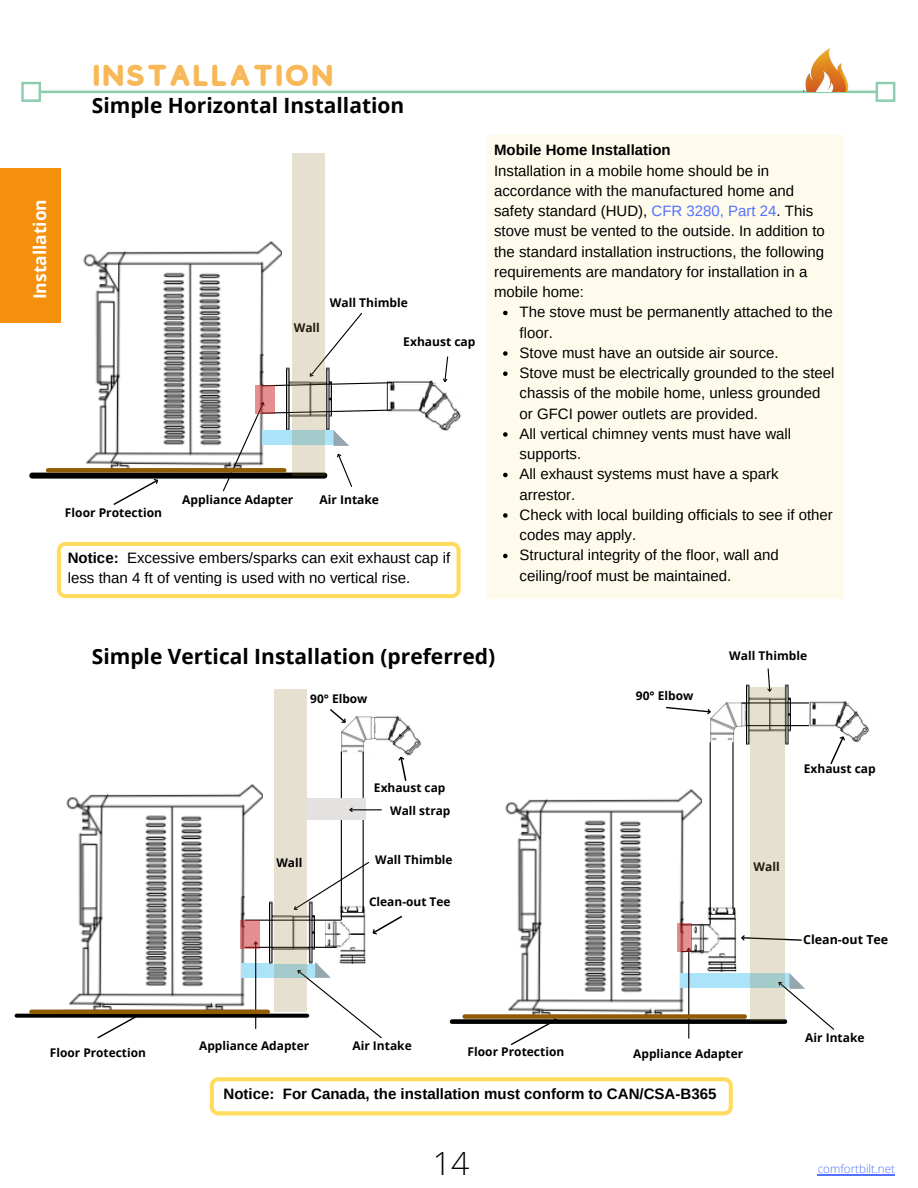
<style>
.page{position:relative;width:918px;height:1188px;background:#fff}
.page>*{position:absolute;margin:0;border:0;box-sizing:border-box;transform-origin:0 0}
.t1{font:300 31.95px "Open Sans";color:#000}
.t2{font:30px "Studly";color:#f8b858}
.t3{font:700 21px "Open Sans";color:#000}
.t4{font:700 17.4px "Open Sans";color:#fff}
.t5{font:15px/20.2px "Arimo";color:#000}
.t6{font:700 15px "Arimo";color:#000}
.t7{font:700 12.45px "Open Sans";color:#000}
.t8{font:700 12px "Open Sans";color:#000}
.t9{font:300 11.7px "Open Sans";color:#5271ff}
.s1{font-weight:700}
.s2{color:#5271ff}
</style>
<div class="page">
<svg style="left:21px;top:82px;width:874px;height:20px"></svg>
<img style="left:804px;top:49px;width:45px;height:43px">
<div style="left:0;top:169px;width:61px;height:154px;background:#f4900c"></div>
<img style="left:375px;top:716px;width:46px;height:40px">
<img style="left:64px;top:785px;width:200px;height:225px">
<div style="left:241px;top:963px;width:76px;height:15px;background:#abe3f9"></div>
<img style="left:341px;top:716px;width:34px;height:38px">
<img style="left:270px;top:902px;width:45px;height:62px">
<img style="left:325px;top:938px;width:41px;height:24px">
<hr style="left:341px;top:752px;width:1px;height:168px;background:#000">
<hr style="left:363px;top:752px;width:1px;height:160px;background:#000">
<hr style="left:245px;top:920px;width:96px;height:1px;background:#000">
<hr style="left:245px;top:947px;width:91px;height:1px;background:#000">
<svg style="left:17px;top:1014px;width:277px;height:4px"></svg>
<img style="left:505px;top:790px;width:197px;height:224px">
<div style="left:680px;top:973px;width:110px;height:15px;background:#abe3f9"></div>
<img style="left:710px;top:702px;width:35px;height:40px">
<img style="left:747px;top:685px;width:44px;height:60px">
<img style="left:692px;top:907px;width:44px;height:65px">
<hr style="left:710px;top:743px;width:1px;height:181px;background:#000">
<hr style="left:732px;top:743px;width:2px;height:166px;background:#000">
<hr style="left:742px;top:702px;width:74px;height:2px;background:#000">
<hr style="left:747px;top:725px;width:69px;height:1px;background:#000">
<div style="left:452px;top:1019px;width:333px;height:5px;background:#000"></div>
<img style="left:810px;top:701px;width:59px;height:42px">
<svg style="left:692px;top:924px;width:18px;height:1px"></svg>
<svg style="left:396px;top:755px;width:11px;height:26px"></svg>
<svg style="left:307px;top:861px;width:95px;height:77px"></svg>
<svg style="left:330px;top:709px;width:19px;height:17px"></svg>
<svg style="left:829px;top:734px;width:19px;height:31px"></svg>
<svg style="left:766px;top:668px;width:7px;height:19px"></svg>
<svg style="left:666px;top:706px;width:46px;height:10px"></svg>
<svg style="left:741px;top:935px;width:61px;height:6px"></svg>
<svg style="left:96px;top:1009px;width:49px;height:30px"></svg>
<svg style="left:510px;top:1019px;width:50px;height:26px"></svg>
<img style="left:386px;top:380px;width:75px;height:51px">
<img style="left:83px;top:241px;width:199px;height:227px">
<img style="left:287px;top:387px;width:45px;height:13px">
<div style="left:32px;top:473px;width:293px;height:5px;background:#000"></div>
<svg style="left:441px;top:356px;width:8px;height:28px"></svg>
<svg style="left:261px;top:312px;width:132px;height:75px"></svg>
<svg style="left:112px;top:478px;width:49px;height:27px"></svg>
<hr style="left:255px;top:942px;width:1px;height:87px;background:#000">
<hr style="left:688px;top:949px;width:1px;height:89px;background:#000">
<svg style="left:680px;top:946px;width:24px;height:7px"></svg>
<svg style="left:294px;top:962px;width:88px;height:77px"></svg>
<svg style="left:775px;top:973px;width:60px;height:57px"></svg>
<div style="left:487px;top:136px;width:357px;height:463px;background:#fffbec"></div>
<svg style="left:57px;top:542px;width:404px;height:56px"></svg>
<svg style="left:210px;top:1077px;width:523px;height:38px"></svg>
<hr style="left:32px;top:1010px;width:236px;height:4px;background:#8f5c03">
<div style="left:465px;top:1014px;width:280px;height:5px;background:#8f5c03"></div>
<svg style="left:677px;top:924px;width:15px;height:28px"></svg>
<svg style="left:241px;top:921px;width:19px;height:28px"></svg>
<svg style="left:256px;top:385px;width:19px;height:15px"></svg>
<svg style="left:275px;top:689px;width:32px;height:323px;background:#dfdacb"></svg>
<svg style="left:750px;top:687px;width:35px;height:334px;background:#ddd9ca"></svg>
<div style="left:306px;top:798px;width:60px;height:21px;background:#e3e2e0"></div>
<hr style="left:350px;top:809px;width:31px;height:1px;background:#000">
<svg style="left:349px;top:807px;width:5px;height:5px"></svg>
<hr style="left:818px;top:1175px;width:77px;height:1px;background:#5271ff">
<svg style="left:503px;top:311px;width:5px;height:4px"></svg>
<svg style="left:503px;top:351px;width:5px;height:5px"></svg>
<svg style="left:503px;top:371px;width:5px;height:5px"></svg>
<svg style="left:503px;top:432px;width:5px;height:5px"></svg>
<svg style="left:503px;top:473px;width:5px;height:4px"></svg>
<svg style="left:503px;top:513px;width:5px;height:5px"></svg>
<svg style="left:503px;top:554px;width:5px;height:4px"></svg>
<div style="left:292px;top:153px;width:33px;height:323px;background:#e6e0d0"></div>
<div style="left:48px;top:468px;width:236px;height:5px;background:#8f5c03"></div>
<svg style="left:222px;top:400px;width:171px;height:92px"></svg>
<h2 class="t2" style="left:92px;top:59px;width:244px">INSTALLATION</h2>
<p class="t4" style="left:27px;top:299px;width:102px;rotate:-90deg">Installation</p>
<h3 class="t3" style="left:92px;top:91px;width:314px">Simple Horizontal Installation</h3>
<p class="t8" style="left:294px;top:319px;width:28px">Wall</p>
<p class="t8" style="left:330px;top:294px;width:80px">Wall Thimble</p>
<p class="t8" style="left:403px;top:333px;width:74px">Exhaust cap</p>
<p class="t8" style="left:65px;top:505px;width:99px">Floor Protection</p>
<p class="t8" style="left:182px;top:491px;width:113px">Appliance Adapter</p>
<p class="t8" style="left:320px;top:491px;width:61px">Air Intake</p>
<p class="t5" style="left:68px;top:547px;width:384px"><span class="s1">Notice:</span> Excessive embers/sparks can exit exhaust cap if less than 4 ft of venting is used with no vertical rise.</p>
<p class="t6" style="left:494px;top:142px;width:178px">Mobile Home Installation</p>
<p class="t5" style="left:494px;top:160px;width:332px">Installation in a mobile home should be in accordance with the manufactured home and safety standard (HUD), <span class="s2">CFR 3280, Part 24</span>. This stove must be vented to the outside. In addition to the standard installation instructions, the following requirements are mandatory for installation in a mobile home:</p>
<p class="t5" style="left:520px;top:302px;width:317px">The stove must be permanently attached to the floor.<br>Stove must have an outside air source.<br>Stove must be electrically grounded to the steel chassis of the mobile home, unless grounded or GFCI power outlets are provided.<br>All vertical chimney vents must have wall supports.<br>All exhaust systems must have a spark arrestor.<br>Check with local building officials to see if other codes may apply.<br>Structural integrity of the floor, wall and ceiling/roof must be maintained.</p>
<h3 class="t3" style="left:92px;top:642px;width:405px">Simple Vertical Installation (preferred)</h3>
<p class="t8" style="left:310px;top:690px;width:59px">90° Elbow</p>
<p class="t8" style="left:636px;top:687px;width:59px">90° Elbow</p>
<p class="t8" style="left:374px;top:779px;width:73px">Exhaust cap</p>
<p class="t8" style="left:276px;top:854px;width:28px">Wall</p>
<p class="t8" style="left:390px;top:802px;width:62px">Wall strap</p>
<p class="t8" style="left:375px;top:852px;width:79px">Wall Thimble</p>
<p class="t8" style="left:369px;top:894px;width:83px">Clean-out Tee</p>
<p class="t8" style="left:729px;top:647px;width:79px">Wall Thimble</p>
<p class="t8" style="left:804px;top:761px;width:73px">Exhaust cap</p>
<p class="t8" style="left:754px;top:858px;width:28px">Wall</p>
<p class="t7" style="left:803px;top:931px;width:87px">Clean-out Tee</p>
<p class="t8" style="left:199px;top:1037px;width:112px">Appliance Adapter</p>
<p class="t8" style="left:352px;top:1037px;width:61px">Air Intake</p>
<p class="t8" style="left:50px;top:1044px;width:98px">Floor Protection</p>
<p class="t8" style="left:468px;top:1044px;width:98px">Floor Protection</p>
<p class="t8" style="left:633px;top:1045px;width:112px">Appliance Adapter</p>
<p class="t6" style="left:223px;top:1085px;width:495px">Notice: For Canada, the installation must conform to CAN/CSA-B365</p>
<h1 class="t1" style="left:433px;top:1141px;width:38px">14</h1>
<p class="t8" style="left:805px;top:1029px;width:61px">Air Intake</p>
<p class="t9" style="left:818px;top:1161px;width:79px">comfortbilt.net</p>
</div>
